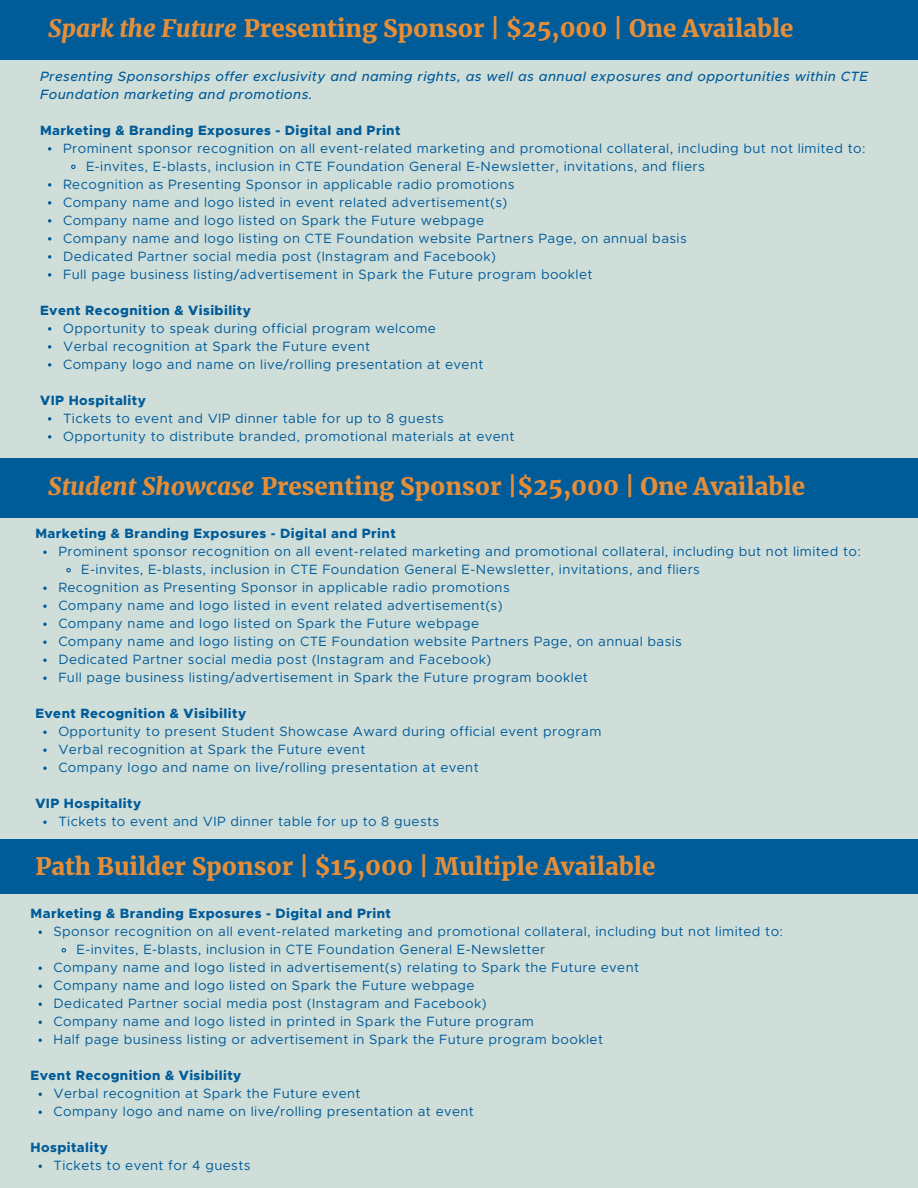
<style>
.page{position:relative;width:918px;height:1188px;background:#cfded9}
.page>*{position:absolute;margin:0;border:0;box-sizing:border-box;transform-origin:0 0}
.t1{font:900 24px "Merriweather";color:#e68e37}
.t2{font:13.5px "Metropolis";letter-spacing:.03em;color:#005b99}
.t3{font:800 13.5px "Metropolis";letter-spacing:.03em;color:#005b99}
.t4{font:italic 500 13.5px/18px "Metropolis";letter-spacing:.03em;color:#005b99}
.s1{font-style:italic}
</style>
<div class="page">
<svg style="left:48px;top:147px;width:3px;height:4px"></svg>
<svg style="left:71px;top:164px;width:5px;height:6px"></svg>
<svg style="left:48px;top:183px;width:3px;height:4px"></svg>
<svg style="left:48px;top:201px;width:3px;height:4px"></svg>
<svg style="left:48px;top:219px;width:3px;height:4px"></svg>
<svg style="left:48px;top:237px;width:3px;height:4px"></svg>
<svg style="left:48px;top:255px;width:3px;height:4px"></svg>
<svg style="left:48px;top:273px;width:3px;height:4px"></svg>
<svg style="left:48px;top:327px;width:3px;height:4px"></svg>
<svg style="left:48px;top:345px;width:3px;height:4px"></svg>
<svg style="left:48px;top:363px;width:3px;height:4px"></svg>
<svg style="left:48px;top:417px;width:3px;height:4px"></svg>
<svg style="left:48px;top:435px;width:3px;height:4px"></svg>
<div style="left:0;top:0;width:918px;height:60px;background:#005b99"></div>
<div style="left:0;top:459px;width:918px;height:59px;background:#005b99"></div>
<svg style="left:43px;top:551px;width:4px;height:3px"></svg>
<svg style="left:66px;top:568px;width:5px;height:5px"></svg>
<svg style="left:43px;top:587px;width:4px;height:3px"></svg>
<svg style="left:43px;top:605px;width:4px;height:3px"></svg>
<svg style="left:43px;top:623px;width:4px;height:3px"></svg>
<svg style="left:43px;top:641px;width:4px;height:3px"></svg>
<svg style="left:43px;top:659px;width:4px;height:3px"></svg>
<svg style="left:43px;top:677px;width:4px;height:3px"></svg>
<svg style="left:43px;top:731px;width:4px;height:3px"></svg>
<svg style="left:43px;top:749px;width:4px;height:3px"></svg>
<svg style="left:43px;top:767px;width:4px;height:3px"></svg>
<svg style="left:43px;top:821px;width:4px;height:3px"></svg>
<div style="left:0;top:839px;width:918px;height:55px;background:#005b99"></div>
<svg style="left:61px;top:948px;width:6px;height:5px"></svg>
<p class="t1" style="left:48px;top:13px;width:747px"><span class="s1">Spark the Future</span> Presenting Sponsor | $25,000 | One Available</p>
<h1 class="t4" style="left:40px;top:68px;width:829px">Presenting Sponsorships offer exclusivity and naming rights, as well as annual exposures and opportunities within CTE<br>Foundation marketing and promotions.</h1>
<h1 class="t3" style="left:40px;top:124px;width:362px">Marketing &amp; Branding Exposures - Digital and Print</h1>
<h2 class="t2" style="left:63px;top:142px;width:804px">Prominent sponsor recognition on all event-related marketing and promotional collateral, including but not limited to:</h2>
<h2 class="t2" style="left:86px;top:160px;width:620px">E-invites, E-blasts, inclusion in CTE Foundation General E-Newsletter, invitations, and fliers</h2>
<p class="t2" style="left:63px;top:178px;width:453px">Recognition as Presenting Sponsor in applicable radio promotions</p>
<p class="t2" style="left:63px;top:196px;width:446px">Company name and logo listed in event related advertisement(s)</p>
<p class="t2" style="left:63px;top:214px;width:422px">Company name and logo listed on Spark the Future webpage</p>
<p class="t2" style="left:63px;top:232px;width:625px">Company name and logo listing on CTE Foundation website Partners Page, on annual basis</p>
<p class="t2" style="left:63px;top:250px;width:435px">Dedicated Partner social media post (Instagram and Facebook)</p>
<p class="t2" style="left:63px;top:268px;width:531px">Full page business listing/advertisement in Spark the Future program booklet</p>
<p class="t3" style="left:40px;top:304px;width:212px">Event Recognition &amp; Visibility</p>
<p class="t2" style="left:63px;top:322px;width:374px">Opportunity to speak during official program welcome</p>
<h2 class="t2" style="left:63px;top:340px;width:309px">Verbal recognition at Spark the Future event</h2>
<p class="t2" style="left:63px;top:358px;width:422px">Company logo and name on live/rolling presentation at event</p>
<p class="t3" style="left:40px;top:394px;width:107px">VIP Hospitality</p>
<p class="t2" style="left:63px;top:412px;width:382px">Tickets to event and VIP dinner table for up to 8 guests</p>
<h2 class="t2" style="left:63px;top:430px;width:453px">Opportunity to distribute branded, promotional materials at event</h2>
<h1 class="t1" style="left:48px;top:472px;width:758px"><span class="s1">Student Showcase</span> Presenting Sponsor |$25,000 | One Available</h1>
<h1 class="t3" style="left:35px;top:527px;width:362px">Marketing &amp; Branding Exposures - Digital and Print</h1>
<h2 class="t2" style="left:58px;top:545px;width:804px">Prominent sponsor recognition on all event-related marketing and promotional collateral, including but not limited to:</h2>
<p class="t2" style="left:81px;top:563px;width:620px">E-invites, E-blasts, inclusion in CTE Foundation General E-Newsletter, invitations, and fliers</p>
<p class="t2" style="left:58px;top:581px;width:453px">Recognition as Presenting Sponsor in applicable radio promotions</p>
<p class="t2" style="left:58px;top:599px;width:446px">Company name and logo listed in event related advertisement(s)</p>
<p class="t2" style="left:58px;top:617px;width:422px">Company name and logo listed on Spark the Future webpage</p>
<p class="t2" style="left:58px;top:635px;width:625px">Company name and logo listing on CTE Foundation website Partners Page, on annual basis</p>
<p class="t2" style="left:58px;top:653px;width:435px">Dedicated Partner social media post (Instagram and Facebook)</p>
<p class="t2" style="left:58px;top:671px;width:531px">Full page business listing/advertisement in Spark the Future program booklet</p>
<p class="t3" style="left:35px;top:707px;width:212px">Event Recognition &amp; Visibility</p>
<h2 class="t2" style="left:58px;top:725px;width:545px">Opportunity to present Student Showcase Award during official event program</h2>
<p class="t2" style="left:58px;top:743px;width:309px">Verbal recognition at Spark the Future event</p>
<p class="t2" style="left:58px;top:761px;width:422px">Company logo and name on live/rolling presentation at event</p>
<p class="t3" style="left:35px;top:797px;width:107px">VIP Hospitality</p>
<h2 class="t2" style="left:58px;top:815px;width:382px">Tickets to event and VIP dinner table for up to 8 guests</h2>
<p class="t1" style="left:35px;top:852px;width:622px">Path Builder Sponsor | $15,000 | Multiple Available</p>
<h1 class="t3" style="left:31px;top:907px;width:362px">Marketing &amp; Branding Exposures - Digital and Print</h1>
<h2 class="t2" style="left:54px;top:925px;width:731px">Sponsor recognition on all event-related marketing and promotional collateral, including but not limited to:</h2>
<p class="t2" style="left:77px;top:943px;width:470px">E-invites, E-blasts, inclusion in CTE Foundation General E-Newsletter</p>
<p class="t2" style="left:54px;top:961px;width:587px">Company name and logo listed in advertisement(s) relating to Spark the Future event</p>
<p class="t2" style="left:54px;top:979px;width:422px">Company name and logo listed on Spark the Future webpage</p>
<p class="t2" style="left:54px;top:997px;width:435px">Dedicated Partner social media post (Instagram and Facebook)</p>
<p class="t2" style="left:54px;top:1015px;width:482px">Company name and logo listed in printed in Spark the Future program</p>
<p class="t2" style="left:54px;top:1033px;width:551px">Half page business listing or advertisement in Spark the Future program booklet</p>
<p class="t3" style="left:31px;top:1069px;width:212px">Event Recognition &amp; Visibility</p>
<h2 class="t2" style="left:54px;top:1087px;width:309px">Verbal recognition at Spark the Future event</h2>
<p class="t2" style="left:54px;top:1105px;width:422px">Company logo and name on live/rolling presentation at event</p>
<p class="t3" style="left:31px;top:1141px;width:79px">Hospitality</p>
<h2 class="t2" style="left:54px;top:1159px;width:198px">Tickets to event for 4 guests</h2>
</div>
